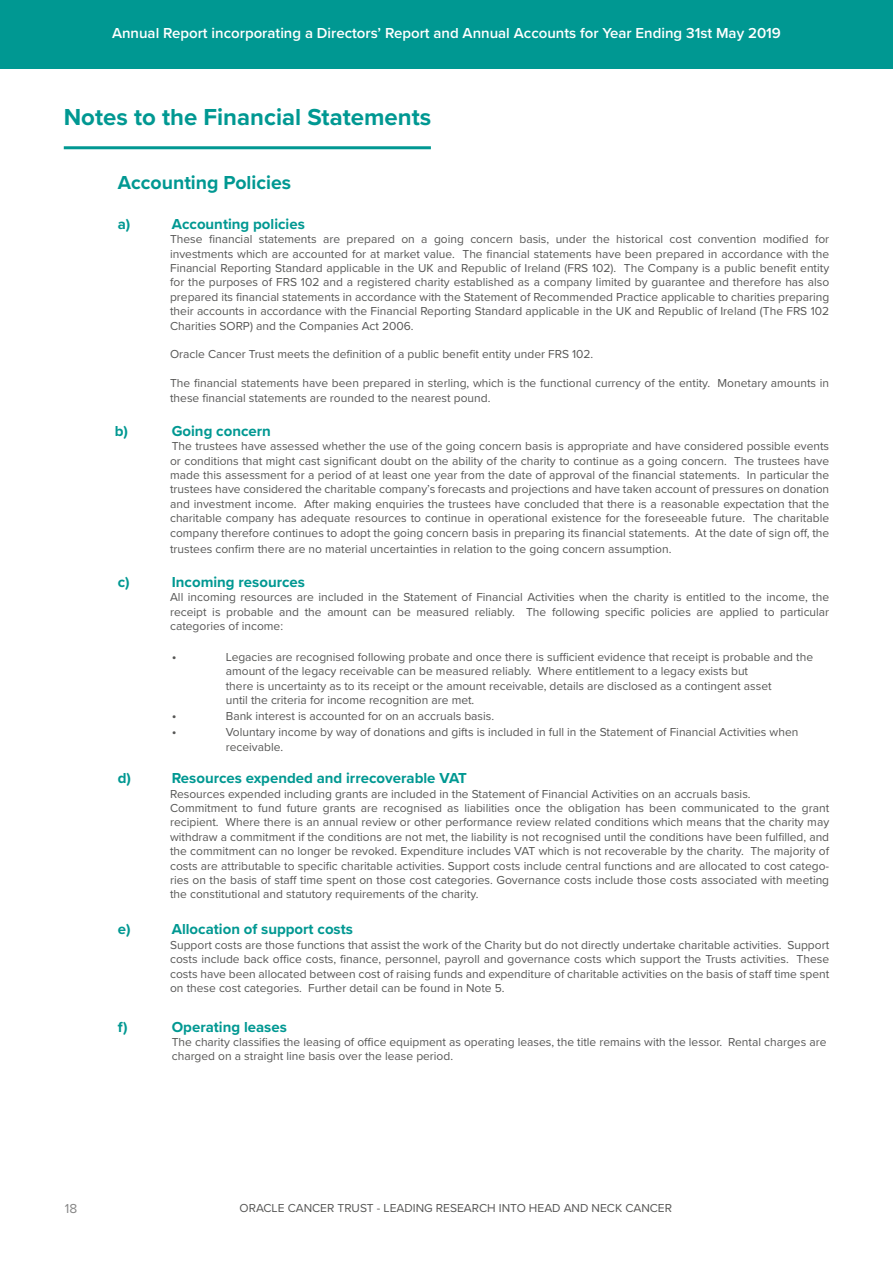
<style>
.page{position:relative;width:893px;height:1263px;background:#fff}
.page>*{position:absolute;margin:0;border:0;box-sizing:border-box;transform-origin:0 0}
.t1{font:700 24px "Proxima Nova";color:#009892}
.t2{font:700 19.5px "Proxima Nova";color:#009892}
.t3{font:700 15px "Proxima Nova";color:#009892}
.t4{font:600 15px "Proxima Nova";color:#fff}
.t5{font:13.5px "Proxima Nova";color:#575756}
.t6{font:13.5px "Proxima Nova";color:#878787}
.t7{font:12px/14.4px "Proxima Nova";color:#575756}
</style>
<div class="page">
<div style="left:0;top:0;width:893px;height:68px;background:#009892"></div>
<hr style="left:64px;top:146px;width:367px;height:3px;background:#009892">
<p class="t4" style="left:112px;top:22px;width:670px">Annual Report incorporating a Directors’ Report and Annual Accounts for Year Ending 31st May 2019</p>
<h1 class="t1" style="left:64px;top:99px;width:369px">Notes to the Financial Statements</h1>
<h2 class="t2" style="left:118px;top:168px;width:175px">Accounting Policies</h2>
<p class="t3" style="left:118px;top:213px;width:14px">a)</p>
<p class="t3" style="left:172px;top:213px;width:135px">Accounting policies</p>
<p class="t7" style="left:170px;top:231px;width:661px;text-align:justify">These financial statements are prepared on a going concern basis, under the historical cost convention modified for investments which are accounted for at market value. The financial statements have been prepared in accordance with the Financial Reporting Standard applicable in the UK and Republic of Ireland (FRS 102). The Company is a public benefit entity for the purposes of FRS 102 and a registered charity established as a company limited by guarantee and therefore has also prepared its financial statements in accordance with the Statement of Recommended Practice applicable to charities preparing their accounts in accordance with the Financial Reporting Standard applicable in the UK and Republic of Ireland (The FRS 102<br>Charities SORP) and the Companies Act 2006.</p>
<p class="t7" style="left:170px;top:347px;width:425px">Oracle Cancer Trust meets the definition of a public benefit entity under FRS 102.</p>
<p class="t7" style="left:170px;top:375px;width:661px">The financial statements have been prepared in sterling, which is the functional currency of the entity. Monetary amounts in these financial statements are rounded to the nearest pound.</p>
<p class="t3" style="left:115px;top:420px;width:15px">b)</p>
<p class="t3" style="left:172px;top:420px;width:101px">Going concern</p>
<p class="t7" style="left:170px;top:438px;width:661px;text-align:justify">The trustees have assessed whether the use of the going concern basis is appropriate and have considered possible events or conditions that might cast significant doubt on the ability of the charity to continue as a going concern. The trustees have made this assessment for a period of at least one year from the date of approval of the financial statements. In particular the trustees have considered the charitable company’s forecasts and projections and have taken account of pressures on donation and investment income. After making enquiries the trustees have concluded that there is a reasonable expectation that the charitable company has adequate resources to continue in operational existence for the foreseeable future. The charitable company therefore continues to adopt the going concern basis in preparing its financial statements. At the date of sign off, the</p>
<p class="t7" style="left:170px;top:541px;width:503px">trustees confirm there are no material uncertainties in relation to the going concern assumption.</p>
<p class="t3" style="left:118px;top:571px;width:13px">c)</p>
<p class="t3" style="left:172px;top:571px;width:135px">Incoming resources</p>
<p class="t7" style="left:170px;top:590px;width:661px;text-align:justify">All incoming resources are included in the Statement of Financial Activities when the charity is entitled to the income, the receipt is probable and the amount can be measured reliably. The following specific policies are applied to particular categories of income:</p>
<p class="t5" style="left:172px;top:646px;width:6px">•</p>
<p class="t7" style="left:226px;top:649px;width:589px">Legacies are recognised following probate and once there is sufficient evidence that receipt is probable and the amount of the legacy receivable can be measured reliably. Where entitlement to a legacy exists but<br>there is uncertainty as to its receipt or the amount receivable, details are disclosed as a contingent asset<br>until the criteria for income recognition are met.</p>
<p class="t5" style="left:172px;top:706px;width:6px">•</p>
<p class="t7" style="left:226px;top:708px;width:270px">Bank interest is accounted for on an accruals basis.</p>
<p class="t5" style="left:172px;top:722px;width:6px">•</p>
<p class="t7" style="left:226px;top:725px;width:574px">Voluntary income by way of donations and gifts is included in full in the Statement of Financial Activities when receivable.</p>
<p class="t3" style="left:118px;top:767px;width:15px">d)</p>
<p class="t3" style="left:172px;top:767px;width:297px">Resources expended and irrecoverable VAT</p>
<p class="t7" style="left:170px;top:786px;width:661px">Resources expended including grants are included in the Statement of Financial Activities on an accruals basis.<br>Commitment to fund future grants are recognised as liabilities once the obligation has been communicated to the grant recipient. Where there is an annual review or other performance review related conditions which means that the charity may withdraw a commitment if the conditions are not met, the liability is not recognised until the conditions have been fulfilled, and the commitment can no longer be revoked. Expenditure includes VAT which is not recoverable by the charity. The majority of costs are attributable to specific charitable activities. Support costs include central functions and are allocated to cost catego&shy;ries on the basis of staff time spent on those cost categories. Governance costs include those costs associated with meeting the constitutional and statutory requirements of the charity.</p>
<p class="t3" style="left:118px;top:918px;width:14px">e)</p>
<p class="t3" style="left:172px;top:918px;width:183px">Allocation of support costs</p>
<p class="t7" style="left:170px;top:937px;width:661px;text-align:justify">Support costs are those functions that assist the work of the Charity but do not directly undertake charitable activities. Support costs include back office costs, finance, personnel, payroll and governance costs which support the Trusts activities. These costs have been allocated between cost of raising funds and expenditure of charitable activities on the basis of staff time spent on these cost categories. Further detail can be found in Note 5.</p>
<p class="t3" style="left:118px;top:1015px;width:11px">f)</p>
<p class="t3" style="left:172px;top:1015px;width:117px">Operating leases</p>
<p class="t7" style="left:172px;top:1034px;width:656px">The charity classifies the leasing of office equipment as operating leases, the title remains with the lessor. Rental charges are charged on a straight line basis over the lease period.</p>
<p class="t6" style="left:65px;top:1199px;width:14px">18</p>
<p class="t7" style="left:240px;top:1200px;width:434px">ORACLE CANCER TRUST - LEADING RESEARCH INTO HEAD AND NECK CANCER</p>
</div>
